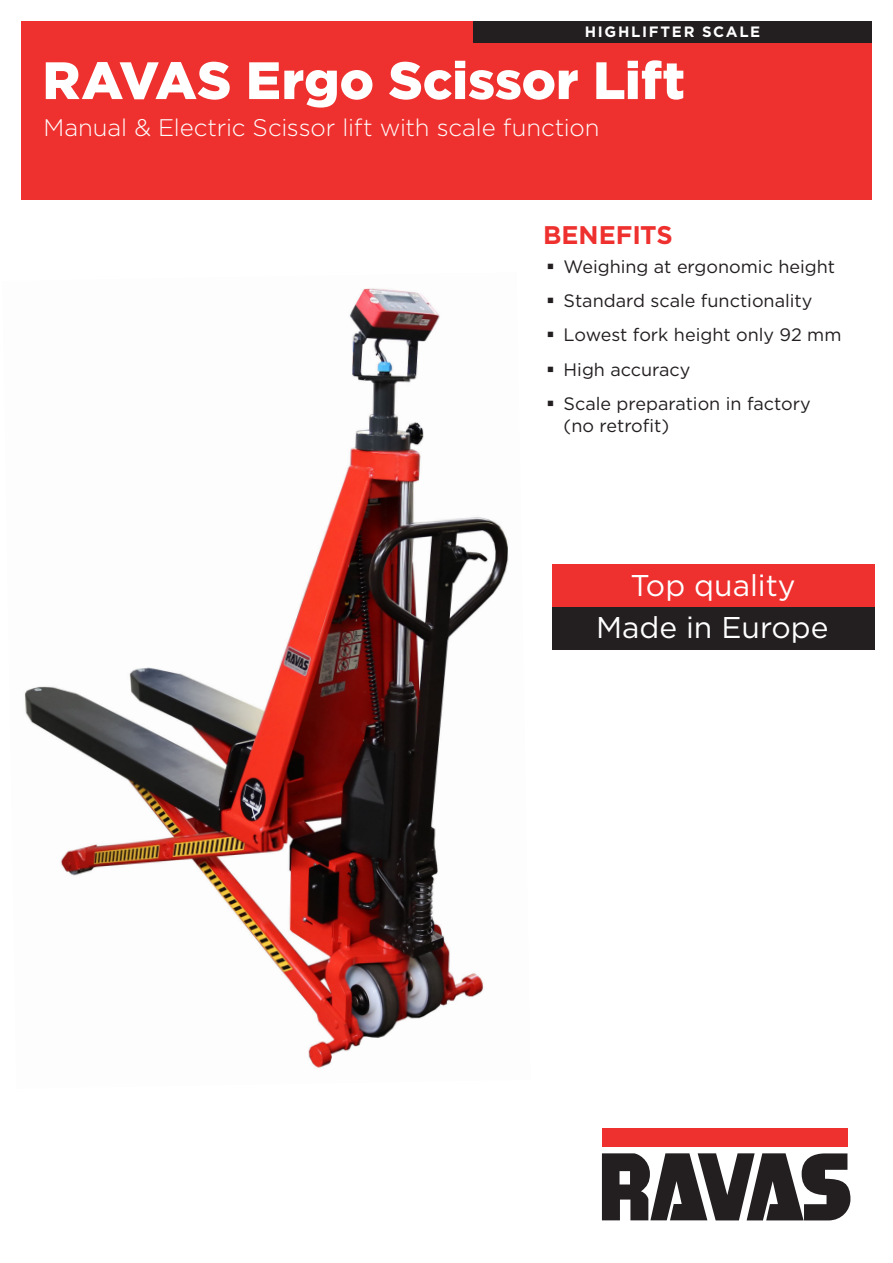
<style>
.page{position:relative;width:893px;height:1263px;background:#fff}
.page>*{position:absolute;margin:0;border:0;box-sizing:border-box;transform-origin:0 0}
.t1{font:900 52.5px "Gotham";color:#fff}
.t2{font:30px "Gotham";color:#fff}
.t3{font:700 25.5px "Gotham";color:#ee302e}
.t4{font:300 24px "Gotham";letter-spacing:-.005em;color:#fff}
.t5{font:18px/21.6px "Gotham";color:#231f20}
.t6{font:700 15px "Gotham";letter-spacing:.11em;color:#fff}
</style>
<div class="page">
<div style="left:21px;top:21px;width:851px;height:179px;background:#ee312f"></div>
<div style="left:553px;top:564px;width:322px;height:43px;background:#ee302e"></div>
<div style="left:553px;top:607px;width:322px;height:42px;background:#231f20"></div>
<div style="left:602px;top:1128px;width:245px;height:19px;background:#ee312f"></div>
<svg style="left:602px;top:1153px;width:248px;height:67px"></svg>
<div style="left:473px;top:21px;width:399px;height:22px;background:#231f20"></div>
<img style="left:24px;top:288px;width:485px;height:780px">
<p class="t6" style="left:585px;top:22px;width:177px">HIGHLIFTER SCALE</p>
<p class="t1" style="left:43px;top:44px;width:644px">RAVAS Ergo Scissor Lift</p>
<p class="t4" style="left:44px;top:112px;width:558px">Manual &amp; Electric Scissor lift with scale function</p>
<p class="t3" style="left:543px;top:218px;width:131px">BENEFITS</p>
<p class="t5" style="left:564px;top:255px;width:273px">Weighing at ergonomic height</p>
<p class="t5" style="left:564px;top:290px;width:250px">Standard scale functionality</p>
<p class="t5" style="left:564px;top:324px;width:279px">Lowest fork height only 92 mm</p>
<p class="t5" style="left:564px;top:358px;width:128px">High accuracy</p>
<p class="t5" style="left:564px;top:393px;width:248px">Scale preparation in factory (no retrofit)</p>
<p class="t2" style="left:630px;top:566px;width:167px">Top quality</p>
<p class="t2" style="left:596px;top:608px;width:234px">Made in Europe</p>
</div>
